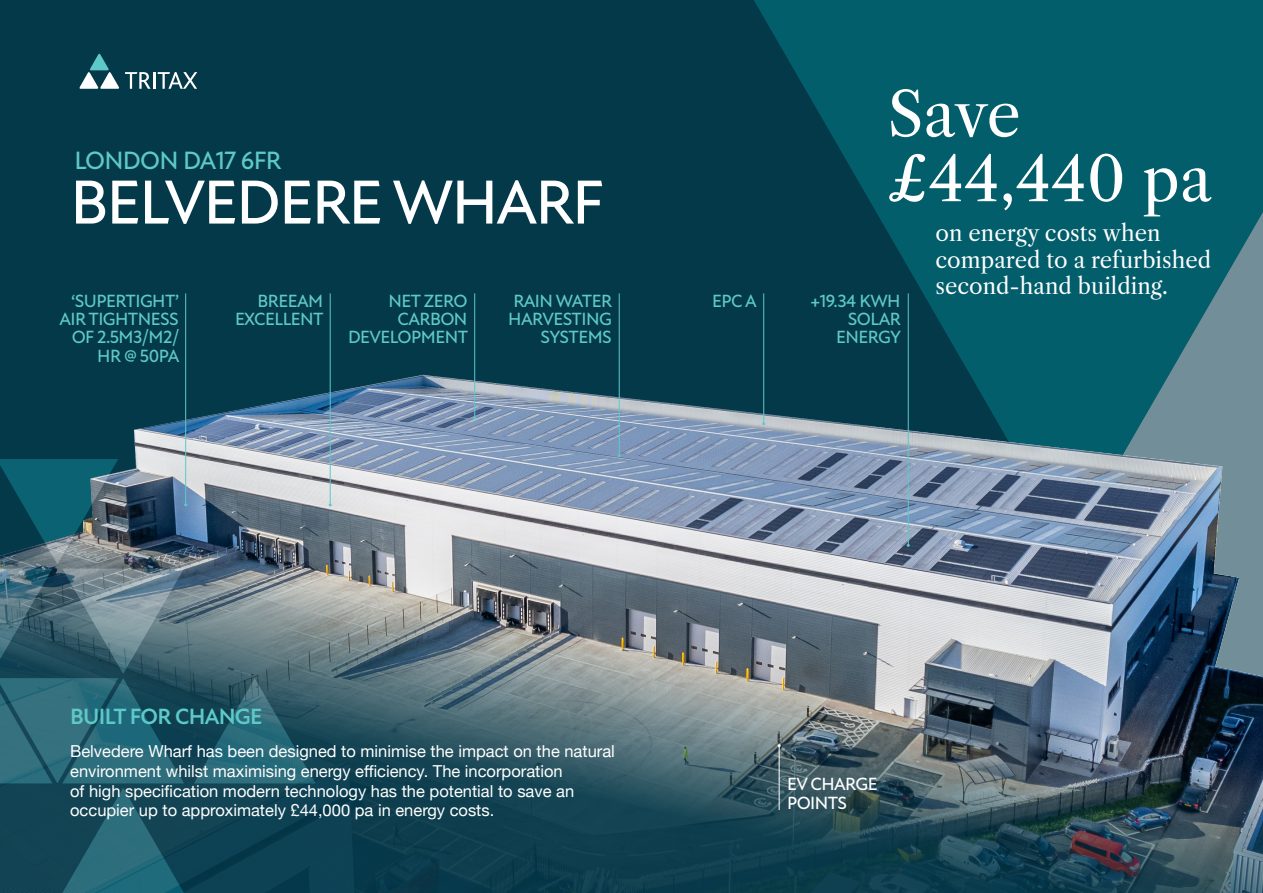
<style>
.page{position:relative;width:1263px;height:893px;background:#04394a}
.page>*{position:absolute;margin:0;border:0;box-sizing:border-box;transform-origin:0 0}
.t1{font:500 63.15px "New Atten";letter-spacing:-.03em;color:#fff}
.t2{font:61.05px "Libre Caslon Text";color:#fff}
.t3{font:500 25.5px "New Atten";letter-spacing:-.03em;color:#5ec9c9}
.t4{font:700 22.5px "New Atten";letter-spacing:-.03em;color:#5ec9c9}
.t5{font:22.05px/26.7px "Libre Caslon Text";color:#fff}
.t6{font:500 18px/18.3px "New Atten";letter-spacing:-.03em;color:#5ec9c9;text-align:right}
.t7{font:500 18px/18.3px "New Atten";letter-spacing:-.03em;color:#fff}
.t8{font:16.5px/19.8px "Helvetica Neue";color:#fff}
</style>
<div class="page">
<svg style="left:754px;top:0;width:509px;height:126px;background:#035b69"></svg>
<svg style="left:79px;top:53px;width:118px;height:36px"></svg>
<img style="left:134px;top:358px;width:630px;height:174px">
<hr style="left:185px;top:293px;width:1px;height:212px;background:#5ec9c9">
<hr style="left:330px;top:293px;width:1px;height:212px;background:#5ec9c9">
<hr style="left:474px;top:293px;width:1px;height:125px;background:#5ec9c9">
<hr style="left:619px;top:293px;width:1px;height:163px;background:#5ec9c9">
<hr style="left:763px;top:293px;width:1px;height:131px;background:#5ec9c9">
<svg style="left:764px;top:126px;width:499px;height:406px;fill:#035e6c"></svg>
<img style="left:868px;top:408px;width:395px;height:124px">
<img style="left:187px;top:532px;width:1076px;height:361px">
<svg style="left:194px;top:678px;width:122px;height:105px"></svg>
<svg style="left:0;top:459px;width:187px;height:434px"></svg>
<hr style="left:908px;top:293px;width:1px;height:252px;background:#5ec9c9">
<hr style="left:779px;top:746px;width:1px;height:64px;background:#fff">
<p class="t2" style="left:887px;top:77px;width:135px">Save</p>
<p class="t2" style="left:887px;top:142px;width:326px">£44,440 pa</p>
<p class="t3" style="left:74px;top:145px;width:209px">LONDON DA17 6FR</p>
<p class="t1" style="left:70px;top:165px;width:535px">BELVEDERE WHARF</p>
<p class="t5" style="left:935px;top:220px;width:277px">on energy costs when compared to a refurbished second-hand building.</p>
<p class="t6" style="left:59px;top:292px;width:121px">‘SUPERTIGHT’<br>AIR TIGHTNESS<br>OF 2.5M3/M2/<br>HR @ 50PA</p>
<p class="t6" style="left:235px;top:292px;width:90px">BREEAM<br>EXCELLENT</p>
<p class="t6" style="left:508px;top:292px;width:105px">RAIN WATER<br>HARVESTING<br>SYSTEMS</p>
<p class="t6" style="left:810px;top:292px;width:93px">+19.34 KWH<br>SOLAR<br>ENERGY</p>
<p class="t6" style="left:348px;top:292px;width:122px">NET ZERO<br>CARBON<br>DEVELOPMENT</p>
<p class="t6" style="left:712px;top:292px;width:46px">EPC A</p>
<p class="t4" style="left:70px;top:704px;width:194px">BUILT FOR CHANGE</p>
<p class="t8" style="left:70px;top:742px;width:546px">Belvedere Wharf has been designed to minimise the impact on the natural environment whilst maximising energy efficiency. The incorporation<br>of high specification modern technology has the potential to save an occupier up to approximately £44,000 pa in energy costs.</p>
<p class="t7" style="left:787px;top:775px;width:92px">EV CHARGE<br>POINTS</p>
</div>
